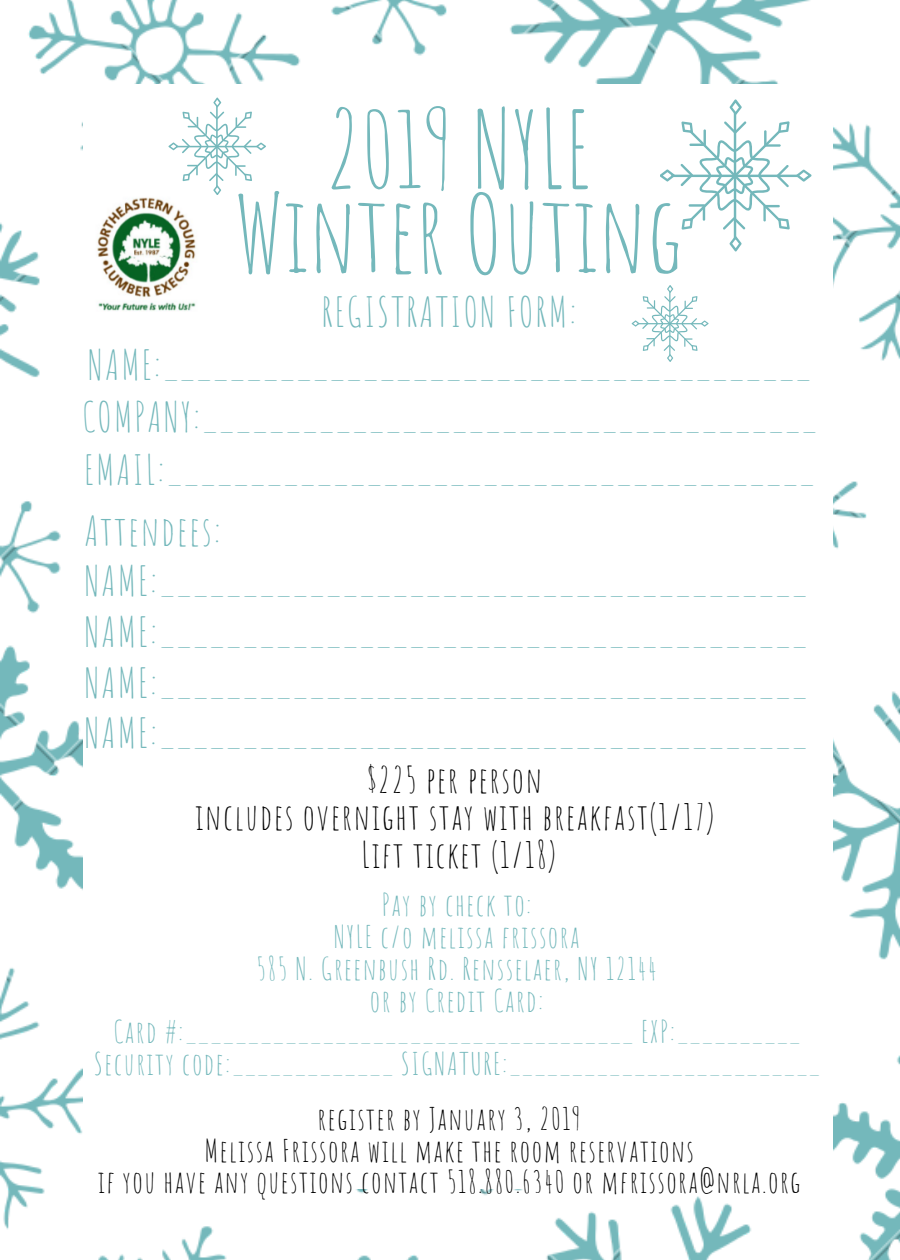
<style>
.page{position:relative;width:900px;height:1260px;background:#fff}
.page>*{position:absolute;margin:0;border:0;box-sizing:border-box;transform-origin:0 0}
.t1{font:105.75px/84.5px "Amatic SC";color:#74b8bb;text-align:center}
.t2{font:40.25px/50.5px "Amatic SC";letter-spacing:.05em;color:#74b8bb;text-align:center}
.t3{font:35.25px/37.5px "Amatic SC";letter-spacing:.05em;color:#000;text-align:center}
.t4{font:30.25px/32px "Amatic SC";letter-spacing:.05em;color:#74b8bb;text-align:center}
.t5{font:30.25px/32px "Amatic SC";letter-spacing:.05em;color:#000;text-align:center}
</style>
<div class="page">
<img style="left:0;top:0;width:900px;height:1260px">
<div style="left:83px;top:84px;width:749px;height:1105px;background:#fff"></div>
<img style="left:97px;top:197px;width:99px;height:114px">
<svg style="left:169px;top:98px;width:97px;height:97px"></svg>
<svg style="left:632px;top:285px;width:77px;height:77px"></svg>
<svg style="left:730px;top:99px;width:12px;height:16px"></svg>
<svg style="left:660px;top:169px;width:15px;height:13px"></svg>
<svg style="left:729px;top:236px;width:13px;height:15px"></svg>
<svg style="left:796px;top:170px;width:15px;height:12px"></svg>
<hr style="left:734px;top:112px;width:2px;height:128px;background:#74b8bb">
<hr style="left:671px;top:175px;width:128px;height:2px;background:#74b8bb">
<svg style="left:681px;top:121px;width:109px;height:109px"></svg>
<h1 class="t1" style="left:235px;top:106px;width:449px">2019 NYLE<br>Winter Outing</h1>
<p class="t2" style="left:82px;top:286px;width:736px;line-height:52.5px">REGISTRATION FORM:<br>NAME:_______________________________________ COMPANY:_____________________________________ EMAIL:_______________________________________</p>
<p class="t2" style="left:84px;top:505px;width:724px;text-align:left">Attendees:<br>NAME:_______________________________________ NAME:_______________________________________ NAME:_______________________________________ NAME:_______________________________________</p>
<p class="t3" style="left:195px;top:761px;width:521px">$225 per person<br>includes overnight stay with breakfast(1/17)<br>Lift ticket (1/18)</p>
<p class="t4" style="left:94px;top:888px;width:727px">Pay by check to:<br>NYLE c/o melissa frissora<br>585 N. Greenbush Rd. Rensselaer, NY 12144<br>or by Credit Card:<br>Card #:____________________________________ EXP:__________ Security code:_____________ SIGNATURE:_________________________</p>
<p class="t5" style="left:98px;top:1102px;width:704px">register by January 3, 2019<br>Melissa Frissora will make the room reservations<br>if you have any questions contact 518.880.6340 or mfrissora@nrla.org</p>
</div>
